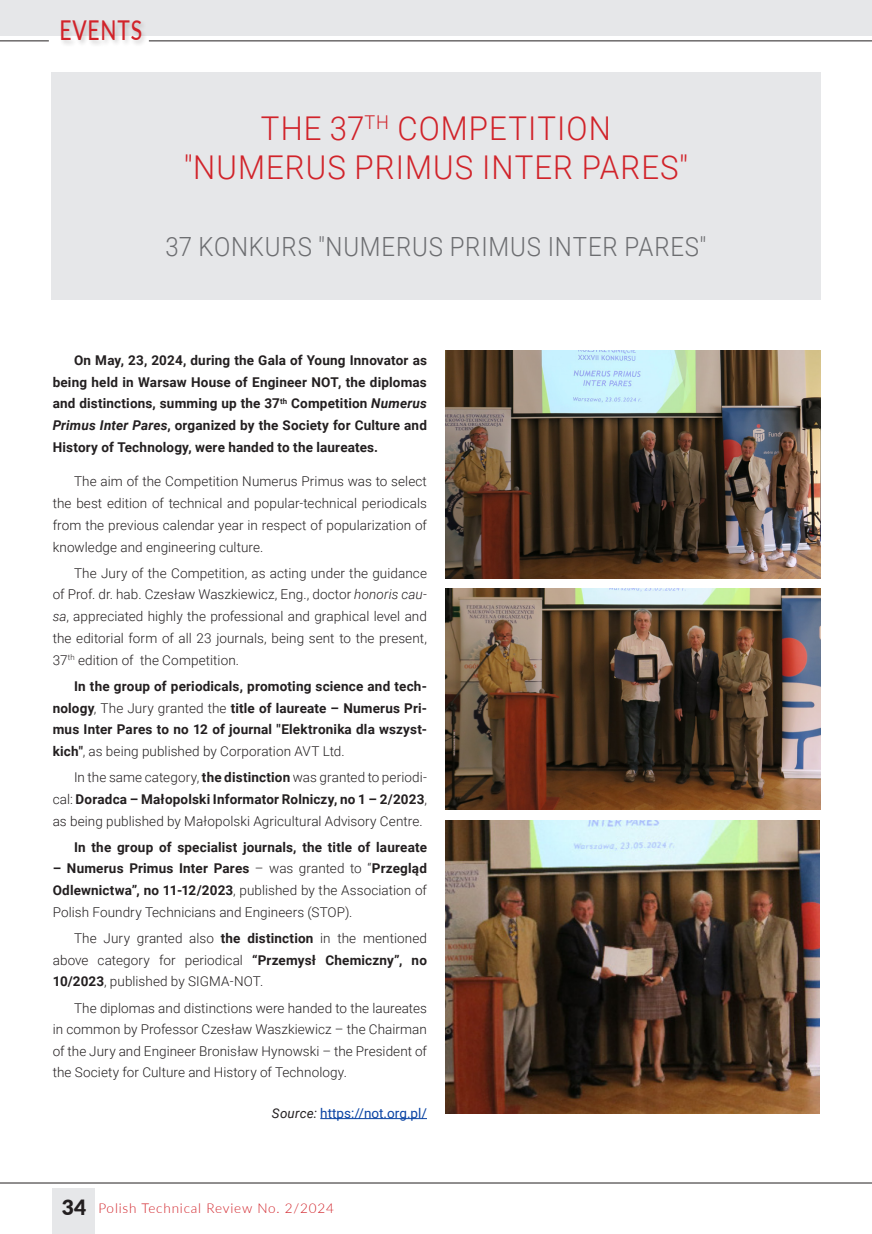
<style>
.page{position:relative;width:872px;height:1234px;background:#fff}
.page>*{position:absolute;margin:0;border:0;box-sizing:border-box;transform-origin:0 0}
.TYT_NOWY{font:300 32.7px/39px "Roboto";letter-spacing:.035em;color:#d1232a;text-align:center;scale:.95 1}
.t1{font:500 27.3px "Lato";letter-spacing:.04em;color:#d1232a;scale:.77 1}
.TYT_angielski{font:300 26.4px "Roboto";letter-spacing:.035em;color:#6c6d70;scale:.91 1}
.Tekst_podstawowy_21{font:300 13.5px/21.8px "Roboto";letter-spacing:.005em;color:#231f20;text-align:justify}
.Tekst_podstawowy_21-2{font:700 13.5px/21.8px "Roboto";letter-spacing:.01em;color:#231f20;text-align:justify}
.t2{font:300 13.5px "Lato";letter-spacing:.06em;color:#d1232a}
.Tekst_podstawowy_21-3{font:13.5px "Roboto";color:#0943a3}
.s1{font-style:italic}
.s2{font-weight:300}
.s3{font-weight:700}
.s4{font-style:italic;font-size:13.35px;color:#231f20}
.s5{font-weight:900;font-size:21px;color:#231f20}
</style>
<div class="page">
<hr style="left:871px;top:0;width:1px;height:36px;background:#e6e7e9">
<div style="left:52px;top:1187px;width:42px;height:46px;background:#e6e7e9"></div>
<hr style="left:0;top:1182px;width:872px;height:1px;background:#231f20">
<div style="left:0;top:0;width:871px;height:36px;background:#e6e7e9"></div>
<div style="left:60px;top:19px;width:89px;height:28px;background:#231f20;opacity:.22"></div>
<hr style="left:0;top:40px;width:49px;height:1px;background:#231f20">
<hr style="left:149px;top:40px;width:723px;height:1px;background:#231f20">
<div style="left:51px;top:72px;width:770px;height:228px;background:#e6e7e9"></div>
<hr style="left:320px;top:1117px;width:107px;height:1px;background:#0943a3">
<img style="left:445px;top:588px;width:376px;height:221px">
<img style="left:445px;top:350px;width:376px;height:228px">
<img style="left:445px;top:820px;width:374px;height:292px">
<h2 class="t1" style="left:60px;top:10px;width:109px">EVENTS</h2>
<p class="TYT_NOWY" style="left:184px;top:107px;width:532px">THE 37<sup>TH</sup> COMPETITION "NUMERUS PRIMUS INTER PARES"</p>
<p class="TYT_angielski" style="left:165px;top:227px;width:596px">37 KONKURS "NUMERUS PRIMUS INTER PARES"</p>
<p class="Tekst_podstawowy_21-2" style="left:53px;top:348px;width:376px;text-indent:21px">On May, 23, 2024, during the Gala of Young Innovator as being held in Warsaw House of Engineer NOT, the diplomas and distinctions, summing up the 37<sup>th</sup> Competition <span class="s1">Numerus Primus Inter Pares</span>, organized by the Society for Culture and History of Technology, were handed to the laureates.</p>
<p class="Tekst_podstawowy_21" style="left:53px;top:470px;width:376px;text-indent:21px">The aim of the Competition Numerus Primus was to select the best edition of technical and popular-technical periodicals from the previous calendar year in respect of popularization of knowledge and engineering culture.</p>
<p class="Tekst_podstawowy_21" style="left:53px;top:561px;width:376px;text-indent:21px">The Jury of the Competition, as acting under the guidance of Prof. dr. hab. Czesław Waszkiewicz, Eng., doctor <span class="s1">honoris cau&shy;sa</span>, appreciated highly the professional and graphical level and the editorial form of all 23 journals, being sent to the present, 37<sup>th</sup> edition of the Competition.</p>
<p class="Tekst_podstawowy_21-2" style="left:53px;top:674px;width:376px;text-indent:21px">In the group of periodicals, promoting science and tech&shy;nology<span class="s2">, The Jury granted the</span> title of laureate – Numerus Pri&shy;mus Inter Pares to no 12 of journal "Elektronika dla wszyst&shy;kich"<span class="s2">, as being published by Corporation AVT Ltd.</span></p>
<p class="Tekst_podstawowy_21" style="left:53px;top:765px;width:376px;text-indent:21px">In the same category, <span class="s3">the distinction</span> was granted to periodi&shy;cal: <span class="s3">Doradca – Małopolski Informator Rolniczy, no 1 – 2/2023</span>, as being published by Małopolski Agricultural Advisory Centre.</p>
<p class="Tekst_podstawowy_21-2" style="left:74px;top:835px;width:354px">In the group of specialist journals, the title of laureate</p>
<p class="Tekst_podstawowy_21" style="left:53px;top:857px;width:376px"><span class="s3">– Numerus Primus Inter Pares</span> – was granted to “<span class="s3">Przegląd Odlewnictwa”, no 11-12/2023</span>, published by the Association of Polish Foundry Technicians and Engineers (STOP).</p>
<p class="Tekst_podstawowy_21" style="left:53px;top:926px;width:376px;text-indent:21px">The Jury granted also <span class="s3">the distinction</span> in the mentioned above category for periodical <span class="s3">“Przemysł Chemiczny”, no 10/2023</span>, published by SIGMA-NOT.</p>
<p class="Tekst_podstawowy_21" style="left:53px;top:996px;width:376px;text-indent:21px">The diplomas and distinctions were handed to the laureates in common by Professor Czesław Waszkiewicz – the Chairman of the Jury and Engineer Bronisław Hynowski – the President of the Society for Culture and History of Technology.</p>
<p class="Tekst_podstawowy_21-3" style="left:272px;top:1103px;width:156px"><span class="s4">Source:</span> https://not.org.pl/</p>
<p class="t2" style="left:62px;top:1197px;width:274px"><span class="s5">34</span> Polish Technical Review No. 2/2024</p>
</div>
